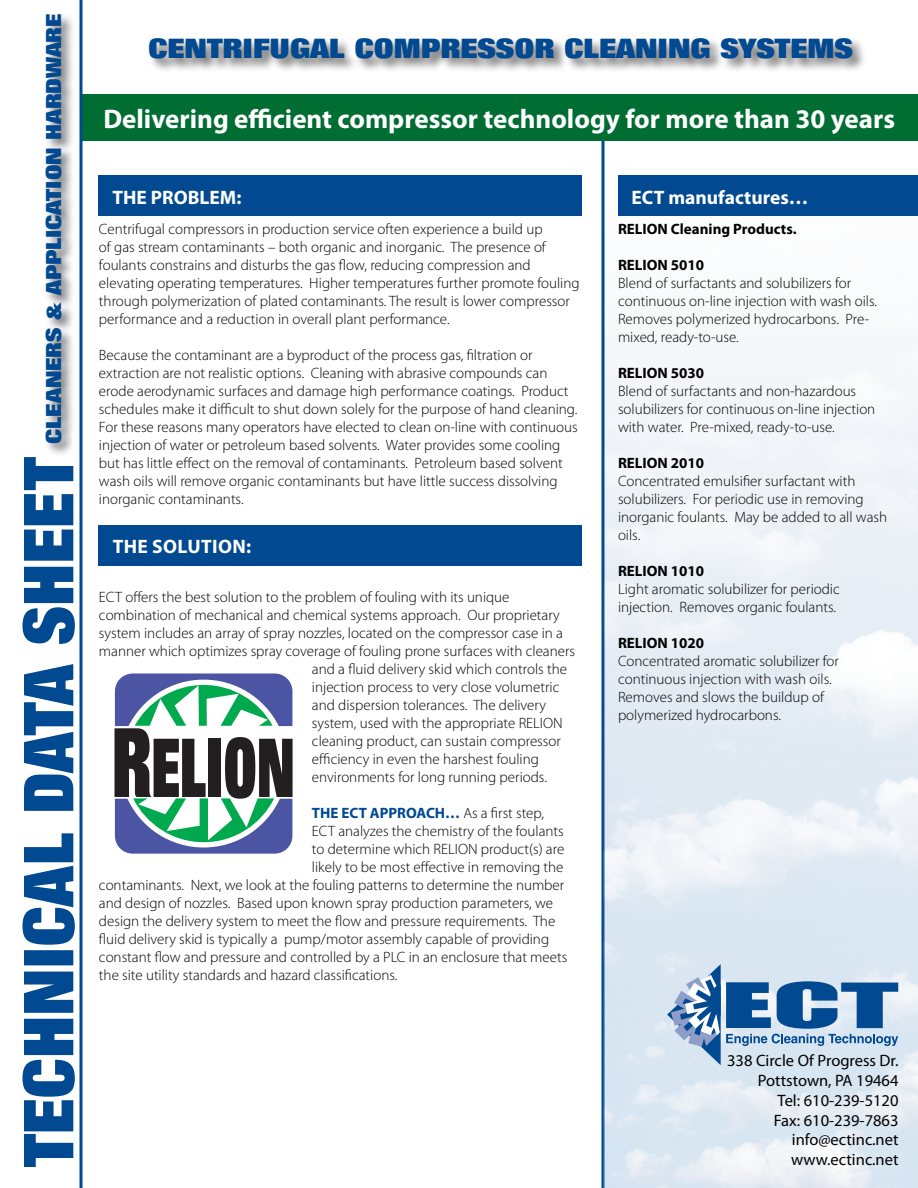
<style>
.page{position:relative;width:918px;height:1188px;background:#fff}
.page>*{position:absolute;margin:0;border:0;box-sizing:border-box;transform-origin:0 0}
.t1{font:700 27px "Myriad Pro";color:#fff}
.t2{font:800 27px "Folio";color:#014990}
.t3{font:800 21px "Folio";color:#014990}
.t4{font:700 19.5px "Myriad Pro";color:#fff}
.t5{font:700 19.5px "Myriad Pro";letter-spacing:.02em;color:#fff}
.t6{font:16.5px/19.8px "Myriad Pro";color:#010203;text-align:right}
.t7{font:300 15px/18px "Myriad Pro";color:#010203}
.t8{font:700 15px "Myriad Pro";color:#010203}
.t9{font:700 15px "Myriad Pro";color:#014990}
.s1{font-weight:300;color:#010203}
</style>
<div class="page">
<hr style="left:602px;top:136px;width:2px;height:1052px;background:#014990">
<div style="left:81px;top:94px;width:837px;height:47px;background:#006d33"></div>
<img style="left:603px;top:141px;width:315px;height:1047px">
<svg style="left:22px;top:457px;width:53px;height:710px"></svg>
<svg style="left:667px;top:964px;width:231px;height:101px;background:#93b2d1"></svg>
<hr style="left:80px;top:0;width:2px;height:1188px;background:#014990">
<div style="left:618px;top:176px;width:300px;height:40px;background:#014990"></div>
<div style="left:99px;top:176px;width:483px;height:40px;background:#014990"></div>
<div style="left:99px;top:525px;width:483px;height:41px;background:#014990"></div>
<div style="left:148px;top:37px;width:719px;height:36px;background:#231f20;opacity:.6"></div>
<svg style="left:115px;top:674px;width:178px;height:180px"></svg>
<div style="left:44px;top:13px;width:32px;height:444px;background:#231f20;opacity:.6"></div>
<h2 class="t3" style="left:42px;top:444px;width:431px;rotate:-90deg">CLEANERS &amp; APPLICATION HARDWARE</h2>
<h1 class="t2" style="left:148px;top:33px;width:706px">CENTRIFUGAL COMPRESSOR CLEANING SYSTEMS</h1>
<h1 class="t1" style="left:104px;top:101px;width:793px">Delivering efficient compressor technology for more than 30 years</h1>
<h3 class="t4" style="left:112px;top:184px;width:130px">THE PROBLEM:</h3>
<p class="t7" style="left:99px;top:220px;width:482px">Centrifugal compressors in production service often experience a build up<br>of gas stream contaminants – both organic and inorganic. The presence of foulants constrains and disturbs the gas flow, reducing compression and elevating operating temperatures. Higher temperatures further promote fouling through polymerization of plated contaminants. The result is lower compressor performance and a reduction in overall plant performance.</p>
<p class="t7" style="left:99px;top:346px;width:480px">Because the contaminant are a byproduct of the process gas, filtration or extraction are not realistic options. Cleaning with abrasive compounds can erode aerodynamic surfaces and damage high performance coatings. Product schedules make it difficult to shut down solely for the purpose of hand cleaning.<br>For these reasons many operators have elected to clean on-line with continuous injection of water or petroleum based solvents. Water provides some cooling but has little effect on the removal of contaminants. Petroleum based solvent wash oils will remove organic contaminants but have little success dissolving inorganic contaminants.</p>
<h3 class="t5" style="left:113px;top:534px;width:140px">THE SOLUTION:</h3>
<p class="t7" style="left:99px;top:588px;width:412px">ECT offers the best solution to the problem of fouling with its unique</p>
<p class="t7" style="left:99px;top:606px;width:462px">combination of mechanical and chemical systems approach. Our proprietary</p>
<p class="t7" style="left:99px;top:624px;width:465px">system includes an array of spray nozzles, located on the compressor case in a</p>
<p class="t7" style="left:99px;top:642px;width:478px">manner which optimizes spray coverage of fouling prone surfaces with cleaners</p>
<p class="t7" style="left:312px;top:660px;width:257px">and a fluid delivery skid which controls the</p>
<p class="t7" style="left:312px;top:678px;width:249px">injection process to very close volumetric</p>
<p class="t7" style="left:312px;top:696px;width:236px">and dispersion tolerances. The delivery</p>
<p class="t7" style="left:312px;top:714px;width:252px">system, used with the appropriate RELION</p>
<p class="t7" style="left:312px;top:732px;width:250px">cleaning product, can sustain compressor</p>
<p class="t7" style="left:312px;top:750px;width:228px">efficiency in even the harshest fouling</p>
<p class="t7" style="left:312px;top:768px;width:237px">environments for long running periods.</p>
<p class="t9" style="left:312px;top:803px;width:234px">THE ECT APPROACH… <span class="s1">As a first step,</span></p>
<p class="t7" style="left:312px;top:822px;width:253px">ECT analyzes the chemistry of the foulants</p>
<p class="t7" style="left:312px;top:840px;width:254px">to determine which RELION product(s) are</p>
<p class="t7" style="left:312px;top:858px;width:253px">likely to be most effective in removing the</p>
<p class="t7" style="left:99px;top:876px;width:467px">contaminants. Next, we look at the fouling patterns to determine the number</p>
<p class="t7" style="left:99px;top:894px;width:456px">and design of nozzles. Based upon known spray production parameters, we</p>
<p class="t7" style="left:99px;top:912px;width:458px">design the delivery system to meet the flow and pressure requirements. The</p>
<p class="t7" style="left:99px;top:930px;width:452px">fluid delivery skid is typically a pump/motor assembly capable of providing</p>
<p class="t7" style="left:99px;top:948px;width:470px">constant flow and pressure and controlled by a PLC in an enclosure that meets</p>
<p class="t7" style="left:99px;top:966px;width:300px">the site utility standards and hazard classifications.</p>
<h3 class="t4" style="left:632px;top:184px;width:178px">ECT manufactures…</h3>
<p class="t8" style="left:618px;top:219px;width:180px">RELION Cleaning Products.</p>
<p class="t8" style="left:618px;top:255px;width:88px">RELION 5010</p>
<p class="t7" style="left:618px;top:274px;width:261px">Blend of surfactants and solubilizers for continuous on-line injection with wash oils.<br>Removes polymerized hydrocarbons. Pre&shy;mixed, ready-to-use.</p>
<p class="t8" style="left:618px;top:363px;width:88px">RELION 5030</p>
<p class="t7" style="left:618px;top:382px;width:259px">Blend of surfactants and non-hazardous solubilizers for continuous on-line injection with water. Pre-mixed, ready-to-use.</p>
<p class="t8" style="left:618px;top:453px;width:88px">RELION 2010</p>
<p class="t7" style="left:618px;top:472px;width:271px">Concentrated emulsifier surfactant with solubilizers. For periodic use in removing inorganic foulants. May be added to all wash oils.</p>
<p class="t8" style="left:618px;top:561px;width:88px">RELION 1010</p>
<p class="t7" style="left:618px;top:580px;width:223px">Light aromatic solubilizer for periodic injection. Removes organic foulants.</p>
<p class="t8" style="left:618px;top:633px;width:88px">RELION 1020</p>
<p class="t7" style="left:618px;top:652px;width:222px">Concentrated aromatic solubilizer for continuous injection with wash oils.<br>Removes and slows the buildup of polymerized hydrocarbons.</p>
<p class="t6" style="left:727px;top:1051px;width:173px">338 Circle Of Progress Dr.<br>Pottstown, PA 19464<br>Tel: 610-239-5120<br>Fax: 610-239-7863 info@ectinc.net www.ectinc.net</p>
</div>
